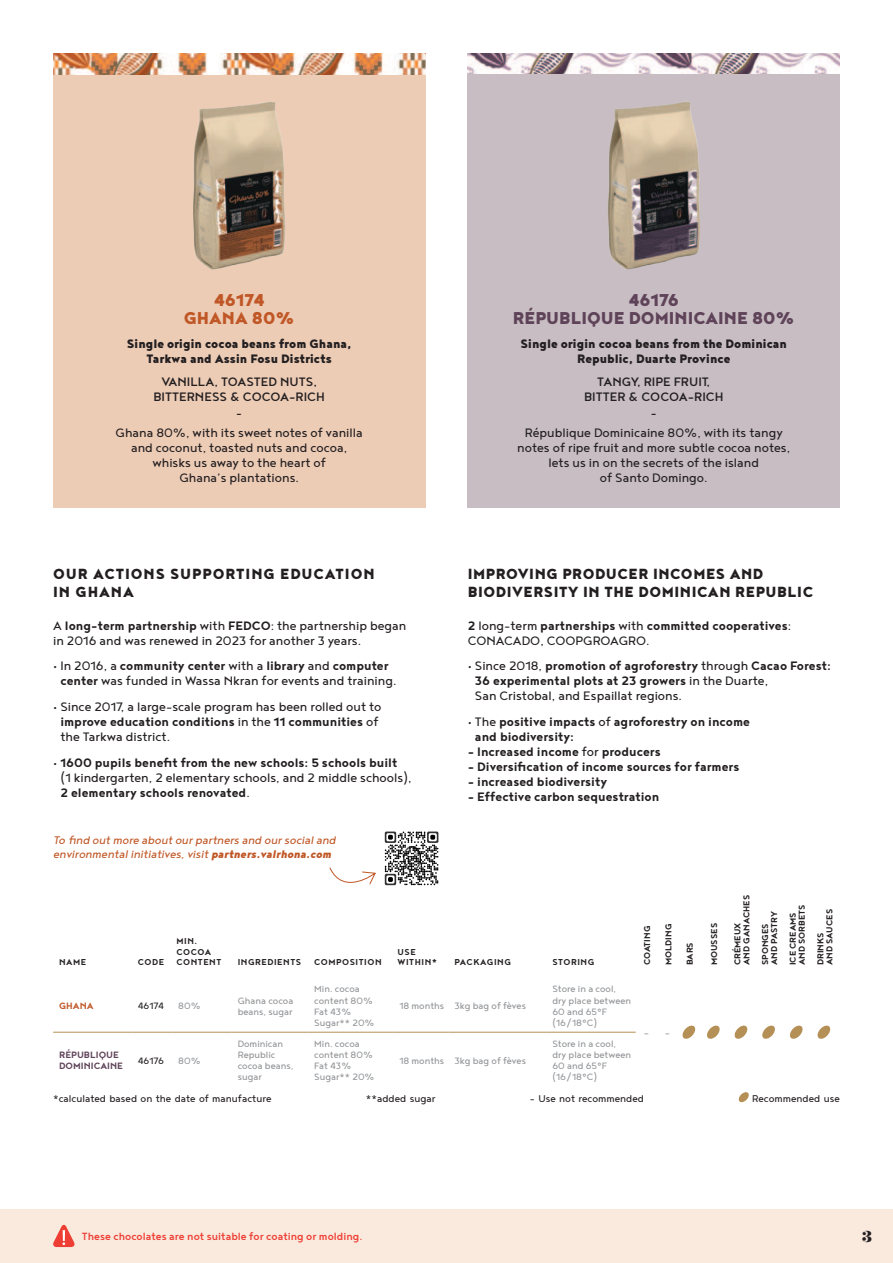
<style>
.page{position:relative;width:893px;height:1263px;background:#fff}
.page>*{position:absolute;margin:0;border:0;box-sizing:border-box;transform-origin:0 0}
.t1{font:900 21px/18px "Noyh Geometric";color:#5f4358;text-align:center}
.t2{font:900 21px/18px "Noyh Geometric";color:#c05726;text-align:center}
.t3{font:900 18px/18px "Noyh Geometric";letter-spacing:.03em;color:#231f20}
.t4{font:900 18px/18px "Noyh Geometric";letter-spacing:.05em;color:#231f20}
.t5{font:15px/15px "Noyh Geometric";color:#231f20}
.t6{font:700 15px/15px "Noyh Geometric";color:#231f20}
.t7{font:900 15px/15px "Noyh Geometric";color:#231f20;text-align:center}
.t8{font:500 15px/15px "Noyh Geometric";color:#231f20;text-align:center}
.t9{font:italic 13.5px/13.5px "Noyh Geometric";color:#c05726}
.t10{font:500 13.5px "Noyh Geometric";color:#231f20}
.t11{font:700 13.5px "Hera Big";color:#231f20}
.t12{font:500 12.75px "Noyh Geometric";color:#ee3e34}
.t13{font:12px "Noyh Geometric";color:#231f20}
.t14{font:11.25px/11.2px "Noyh Geometric";color:#939598}
.t15{font:700 11.25px/11.2px "Noyh Geometric";color:#5f4358}
.t16{font:11.25px "Noyh Geometric";color:#231f20}
.t17{font:700 11.25px "Noyh Geometric";color:#c05726}
.t18{font:700 10.5px/9px "Noyh Geometric";color:#231f20}
.t19{font:700 10.5px/10.5px "Noyh Geometric";letter-spacing:.05em;color:#231f20}
.s1{font-weight:700}
.s2{font-weight:400}
.s3{font-weight:900}
</style>
<div class="page">
<div style="left:0;top:1210px;width:893px;height:53px;background:#fae9dd"></div>
<div style="left:53px;top:74px;width:372px;height:434px;background:#edccb6"></div>
<img style="left:53px;top:53px;width:372px;height:21px">
<img style="left:468px;top:53px;width:372px;height:21px">
<img style="left:193px;top:101px;width:92px;height:168px">
<div style="left:468px;top:74px;width:372px;height:434px;background:#c7bdc3"></div>
<img style="left:608px;top:102px;width:92px;height:167px">
<svg style="left:53px;top:1224px;width:22px;height:23px"></svg>
<hr style="left:53px;top:1032px;width:79px;height:1px;background:#b59056">
<hr style="left:132px;top:1032px;width:40px;height:1px;background:#b59056">
<hr style="left:172px;top:1032px;width:60px;height:1px;background:#b59056">
<hr style="left:232px;top:1032px;width:76px;height:1px;background:#b59056">
<hr style="left:308px;top:1032px;width:85px;height:1px;background:#b59056">
<hr style="left:393px;top:1032px;width:56px;height:1px;background:#b59056">
<hr style="left:449px;top:1032px;width:97px;height:1px;background:#b59056">
<hr style="left:546px;top:1032px;width:90px;height:1px;background:#b59056">
<svg style="left:682px;top:1025px;width:14px;height:14px"></svg>
<svg style="left:707px;top:1025px;width:13px;height:14px"></svg>
<svg style="left:734px;top:1025px;width:14px;height:14px"></svg>
<svg style="left:762px;top:1025px;width:13px;height:14px"></svg>
<svg style="left:790px;top:1025px;width:13px;height:14px"></svg>
<svg style="left:817px;top:1025px;width:14px;height:14px"></svg>
<svg style="left:738px;top:1092px;width:11px;height:11px"></svg>
<svg style="left:385px;top:831px;width:53px;height:54px"></svg>
<img style="left:403px;top:846px;width:17px;height:24px">
<svg style="left:329px;top:867px;width:47px;height:18px"></svg>
<h1 class="t2" style="left:184px;top:291px;width:112px">46174<br>GHANA 80%</h1>
<p class="t7" style="left:127px;top:336px;width:226px">Single origin cocoa beans from Ghana,<br>Tarkwa and Assin Fosu Districts</p>
<p class="t8" style="left:153px;top:375px;width:173px">VANILLA, TOASTED NUTS,<br>BITTERNESS &amp; COCOA-RICH</p>
<p class="t10" style="left:236px;top:409px;width:7px">-</p>
<p class="t5" style="left:116px;top:425px;width:249px;text-align:center">Ghana 80%, with its sweet notes of vanilla and coconut, toasted nuts and cocoa, whisks us away to the heart of<br>Ghana’s plantations.</p>
<h1 class="t1" style="left:513px;top:291px;width:283px">46176<br>RÉPUBLIQUE DOMINICAINE 80%</h1>
<p class="t7" style="left:520px;top:336px;width:268px">Single origin cocoa beans from the Dominican<br>Republic, Duarte Province</p>
<p class="t8" style="left:584px;top:375px;width:141px">TANGY, RIPE FRUIT,<br>BITTER &amp; COCOA-RICH</p>
<p class="t10" style="left:651px;top:409px;width:7px">-</p>
<p class="t5" style="left:517px;top:425px;width:275px;text-align:center">République Dominicaine 80%, with its tangy notes of ripe fruit and more subtle cocoa notes, lets us in on the secrets of the island<br>of Santo Domingo.</p>
<p class="t4" style="left:53px;top:565px;width:323px">OUR ACTIONS SUPPORTING EDUCATION<br>IN GHANA</p>
<p class="t3" style="left:468px;top:565px;width:347px">IMPROVING PRODUCER INCOMES AND<br>BIODIVERSITY IN THE DOMINICAN REPUBLIC</p>
<p class="t5" style="left:53px;top:618px;width:355px">A <span class="s1">long-term partnership</span> with <span class="s1">FEDCO</span>: the partnership began in 2016 and was renewed in 2023 for another 3 years.</p>
<p class="t5" style="left:53px;top:658px;width:345px;text-align:center"><span class="s1">•</span> In 2016, a <span class="s1">community center</span> with a <span class="s1">library</span> and <span class="s1">computer center</span> was funded in Wassa Nkran for events and training.</p>
<p class="t5" style="left:60px;top:699px;width:323px;text-indent:-7px"><span class="s1">•</span> Since 2017, a large-scale program has been rolled out to <span class="s1">improve education conditions</span> in the <span class="s1">11 communities</span> of the Tarkwa district.</p>
<p class="t6" style="left:53px;top:755px;width:346px">• 1600 pupils benefit from the new schools: 5 schools built</p>
<p class="t5" style="left:60px;top:770px;width:353px">(1 kindergarten, 2 elementary schools, and 2 middle schools),<br><span class="s1">2 elementary schools renovated</span>.</p>
<p class="t5" style="left:468px;top:618px;width:325px"><span class="s1">2</span> long-term <span class="s1">partnerships</span> with <span class="s1">committed cooperatives</span>:<br>CONACADO, COOPGROAGRO.</p>
<p class="t6" style="left:475px;top:658px;width:357px;text-indent:-7px">• <span class="s2">Since 2018,</span> promotion of agroforestry <span class="s2">through</span> Cacao Forest:<br>36 experimental plots at 23 growers <span class="s2">in the Duarte,<br>San Cristobal, and Espaillat regions.</span></p>
<p class="t6" style="left:475px;top:714px;width:277px;text-indent:-7px">• <span class="s2">The</span> positive impacts <span class="s2">of</span> agroforestry on income and biodiversity:</p>
<p class="t6" style="left:468px;top:744px;width:195px">- Increased income <span class="s2">for</span> producers</p>
<p class="t6" style="left:468px;top:759px;width:273px">- Diversification of income sources for farmers</p>
<p class="t6" style="left:468px;top:774px;width:141px">- increased biodiversity</p>
<p class="t6" style="left:468px;top:789px;width:193px">- Effective carbon sequestration</p>
<p class="t9" style="left:53px;top:834px;width:284px">To find out more about our partners and our social and environmental initiatives, visit <span class="s3">partners.valrhona.com</span></p>
<p class="t18" style="left:59px;top:958px;width:29px">NAME</p>
<p class="t18" style="left:138px;top:958px;width:28px">CODE</p>
<p class="t19" style="left:176px;top:936px;width:46px">MIN.<br>COCOA<br>CONTENT</p>
<p class="t19" style="left:238px;top:957px;width:145px">INGREDIENTS COMPOSITION</p>
<p class="t19" style="left:398px;top:946px;width:41px">USE<br>WITHIN*</p>
<p class="t19" style="left:455px;top:957px;width:58px">PACKAGING</p>
<p class="t19" style="left:552px;top:957px;width:43px">STORING</p>
<p class="t17" style="left:59px;top:1000px;width:36px">GHANA</p>
<p class="t16" style="left:138px;top:1000px;width:28px">46174</p>
<p class="t14" style="left:178px;top:1000px;width:24px">80%</p>
<p class="t14" style="left:238px;top:995px;width:57px">Ghana cocoa beans, sugar</p>
<p class="t14" style="left:314px;top:983px;width:62px">Min. cocoa content 80%<br>Fat 43%<br>Sugar** 20%</p>
<p class="t15" style="left:59px;top:1049px;width:65px">RÉPUBLIQUE<br>DOMINICAINE</p>
<p class="t16" style="left:138px;top:1055px;width:28px">46176</p>
<p class="t14" style="left:178px;top:1054px;width:24px">80%</p>
<p class="t14" style="left:238px;top:1038px;width:57px">Dominican<br>Republic cocoa beans, sugar</p>
<p class="t14" style="left:314px;top:1038px;width:62px">Min. cocoa content 80%<br>Fat 43%<br>Sugar** 20%</p>
<p class="t14" style="left:399px;top:1000px;width:128px">18 months 3kg bag of fèves</p>
<p class="t14" style="left:399px;top:1054px;width:128px">18 months 3kg bag of fèves</p>
<p class="t14" style="left:552px;top:983px;width:80px">Store in a cool, dry place between<br>60 and 65°F (16/18°C)</p>
<p class="t14" style="left:552px;top:1038px;width:80px">Store in a cool, dry place between<br>60 and 65°F (16/18°C)</p>
<p class="t18" style="left:637px;top:965px;width:43px;line-height:21.3px;rotate:-90deg">COATING<br>MOLDING<br>BARS</p>
<p class="t18" style="left:710px;top:965px;width:44px;rotate:-90deg">MOUSSES</p>
<p class="t14" style="left:644px;top:1027px;width:28px">— —</p>
<p class="t18" style="left:733px;top:965px;width:72px;rotate:-90deg">CRÉMEUX<br>AND GANACHES</p>
<p class="t18" style="left:760px;top:965px;width:56px;rotate:-90deg">SPONGES<br>AND PASTRY</p>
<p class="t18" style="left:788px;top:965px;width:62px;rotate:-90deg">ICE CREAMS<br>AND SORBETS</p>
<p class="t18" style="left:816px;top:965px;width:58px;rotate:-90deg">DRINKS<br>AND SAUCES</p>
<p class="t13" style="left:53px;top:1093px;width:220px">*calculated based on the date of manufacture</p>
<p class="t13" style="left:366px;top:1093px;width:71px">**added sugar</p>
<p class="t13" style="left:530px;top:1093px;width:116px">- Use not recommended</p>
<p class="t13" style="left:752px;top:1093px;width:89px">Recommended use</p>
<p class="t12" style="left:82px;top:1231px;width:282px">These chocolates are not suitable for coating or molding.</p>
<p class="t11" style="left:862px;top:1229px;width:11px">3</p>
</div>
